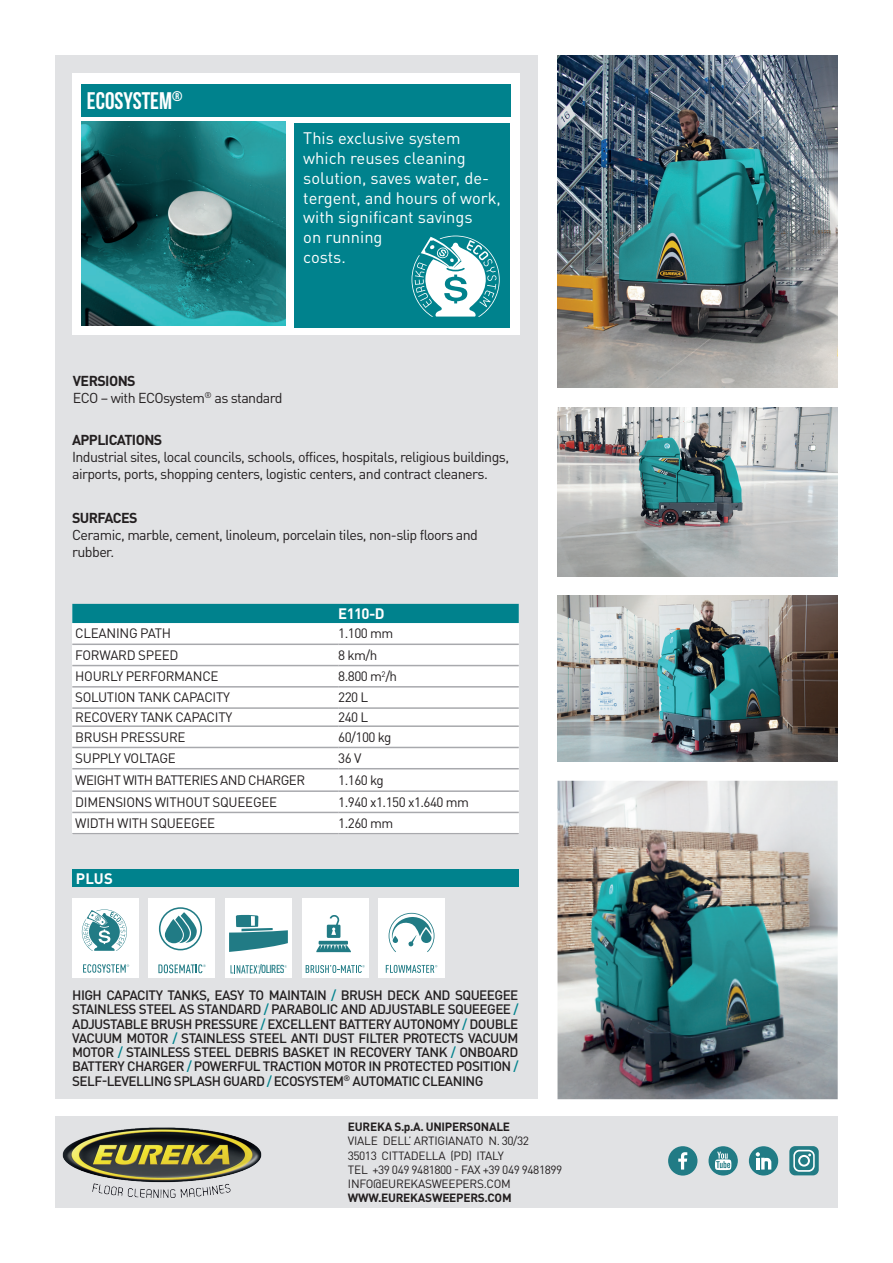
<style>
.page{position:relative;width:893px;height:1263px;background:#fff}
.page>*{position:absolute;margin:0;border:0;box-sizing:border-box;transform-origin:0 0}
.t1{font:700 24px "Bebas Neue";color:#fff}
.t2{font:16.5px/19.8px "DIN Pro";color:#fff}
.t3{font:700 15px "DIN Pro";letter-spacing:-.025em;color:#fff}
.t4{font:14.25px/17.1px "DIN Pro";letter-spacing:-.04em;color:#231f20}
.t5{font:700 14.25px "DIN Pro";letter-spacing:-.04em;color:#231f20}
.t6{font:500 13.5px/14.2px "DIN Pro";letter-spacing:-.04em;color:#231f20;text-align:justify}
.t7{font:13.5px "DIN Pro";letter-spacing:-.02em;color:#231f20}
.t8{font:13.5px "DIN Pro";letter-spacing:-.04em;color:#231f20}
.t9{font:11.85px/14.2px "DIN Pro";letter-spacing:-.02em;color:#231f20}
.t10{font:700 11.85px "DIN Pro";letter-spacing:-.02em;color:#231f20}
.t11{font:500 11.4px "DIN Cond";letter-spacing:-.045em;color:#217b85}
.s1{font-weight:700}
.s2{color:#00828d}
</style>
<div class="page">
<div style="left:55px;top:1116px;width:783px;height:92px;background:#e1e2e4"></div>
<div style="left:55px;top:55px;width:483px;height:1044px;background:#e1e2e4"></div>
<div style="left:72px;top:73px;width:448px;height:262px;background:#fff"></div>
<img style="left:81px;top:121px;width:204px;height:204px">
<img style="left:557px;top:55px;width:281px;height:333px">
<img style="left:557px;top:781px;width:281px;height:318px">
<img style="left:557px;top:407px;width:281px;height:169px">
<img style="left:557px;top:595px;width:281px;height:167px">
<div style="left:72px;top:898px;width:67px;height:80px;background:#fff"></div>
<svg style="left:82px;top:909px;width:45px;height:42px"></svg>
<svg style="left:83px;top:964px;width:46px;height:9px"></svg>
<div style="left:72px;top:870px;width:447px;height:17px;background:#00828d"></div>
<div style="left:225px;top:898px;width:67px;height:80px;background:#fff"></div>
<svg style="left:230px;top:965px;width:30px;height:8px"></svg>
<svg style="left:229px;top:914px;width:59px;height:38px"></svg>
<div style="left:149px;top:898px;width:66px;height:80px;background:#fff"></div>
<svg style="left:158px;top:964px;width:48px;height:9px"></svg>
<svg style="left:159px;top:907px;width:43px;height:43px"></svg>
<div style="left:302px;top:898px;width:66px;height:80px;background:#fff"></div>
<svg style="left:306px;top:965px;width:59px;height:8px"></svg>
<svg style="left:316px;top:945px;width:35px;height:7px"></svg>
<hr style="left:319px;top:941px;width:29px;height:3px;background:#217b85">
<svg style="left:327px;top:915px;width:13px;height:23px"></svg>
<div style="left:378px;top:898px;width:67px;height:80px;background:#fff"></div>
<svg style="left:386px;top:965px;width:51px;height:8px"></svg>
<svg style="left:389px;top:913px;width:45px;height:39px"></svg>
<svg style="left:421px;top:929px;width:10px;height:14px"></svg>
<img style="left:62px;top:1127px;width:200px;height:71px">
<div style="left:749px;top:1146px;width:29px;height:29px;background:#217b85;border-radius:50%"></div>
<svg style="left:756px;top:1152px;width:15px;height:17px"></svg>
<div style="left:668px;top:1146px;width:29px;height:29px;background:#217b85;border-radius:50%"></div>
<svg style="left:678px;top:1152px;width:9px;height:17px"></svg>
<div style="left:708px;top:1146px;width:30px;height:29px;background:#217b85;border-radius:50%"></div>
<svg style="left:715px;top:1152px;width:16px;height:18px"></svg>
<div style="left:789px;top:1146px;width:30px;height:29px;background:#227c85;border-radius:6px"></div>
<svg style="left:793px;top:1150px;width:22px;height:22px"></svg>
<svg style="left:795px;top:1151px;width:18px;height:19px"></svg>
<svg style="left:798px;top:1155px;width:12px;height:11px"></svg>
<div style="left:800px;top:1157px;width:8px;height:7px;background:#227c85;border-radius:50%"></div>
<div style="left:81px;top:84px;width:429px;height:33px;background:#00828d"></div>
<div style="left:294px;top:123px;width:216px;height:204px;background:#00828d"></div>
<svg style="left:412px;top:236px;width:88px;height:81px"></svg>
<div style="left:72px;top:604px;width:447px;height:230px;background:#fff"></div>
<div style="left:72px;top:604px;width:447px;height:19px;background:#00828d"></div>
<hr style="left:72px;top:643px;width:266px;height:2px;background:#a8a9ad">
<hr style="left:338px;top:643px;width:181px;height:2px;background:#a8a9ad">
<hr style="left:72px;top:665px;width:266px;height:1px;background:#a8a9ad">
<hr style="left:338px;top:665px;width:181px;height:1px;background:#a8a9ad">
<hr style="left:72px;top:686px;width:266px;height:1px;background:#a8a9ad">
<hr style="left:338px;top:686px;width:181px;height:1px;background:#a8a9ad">
<hr style="left:72px;top:707px;width:266px;height:2px;background:#a8a9ad">
<hr style="left:338px;top:707px;width:181px;height:2px;background:#a8a9ad">
<hr style="left:72px;top:725px;width:266px;height:2px;background:#a8a9ad">
<hr style="left:338px;top:725px;width:181px;height:2px;background:#a8a9ad">
<hr style="left:72px;top:747px;width:266px;height:1px;background:#a8a9ad">
<hr style="left:338px;top:747px;width:181px;height:1px;background:#a8a9ad">
<hr style="left:72px;top:768px;width:266px;height:1px;background:#a8a9ad">
<hr style="left:338px;top:768px;width:181px;height:1px;background:#a8a9ad">
<hr style="left:72px;top:790px;width:266px;height:2px;background:#a8a9ad">
<hr style="left:338px;top:790px;width:181px;height:2px;background:#a8a9ad">
<hr style="left:72px;top:812px;width:266px;height:1px;background:#a8a9ad">
<hr style="left:338px;top:812px;width:181px;height:1px;background:#a8a9ad">
<hr style="left:72px;top:833px;width:266px;height:1px;background:#a8a9ad">
<hr style="left:338px;top:833px;width:181px;height:1px;background:#a8a9ad">
<h1 class="t1" style="left:87px;top:88px;width:97px">ECOSYSTEM<sup>®</sup></h1>
<p class="t2" style="left:303px;top:127px;width:199px">This exclusive system which reuses cleaning solution, saves water, de&shy;tergent, and hours of work, with significant savings<br>on running<br>costs.</p>
<p class="t4" style="left:73px;top:371px;width:211px"><span class="s1">VERSIONS<br></span>ECO – with ECOsystem<sup>®</sup> as standard</p>
<p class="t5" style="left:72px;top:427px;width:92px">APPLICATIONS</p>
<p class="t4" style="left:72px;top:447px;width:439px">Industrial sites, local councils, schools, offices, hospitals, religious buildings, airports, ports, shopping centers, logistic centers, and contract cleaners.</p>
<p class="t5" style="left:72px;top:506px;width:67px">SURFACES</p>
<p class="t4" style="left:72px;top:525px;width:407px">Ceramic, marble, cement, linoleum, porcelain tiles, non-slip floors and rubber.</p>
<p class="t3" style="left:338px;top:601px;width:48px">E110-D</p>
<p class="t7" style="left:75px;top:623px;width:97px">CLEANING PATH</p>
<p class="t7" style="left:338px;top:623px;width:57px">1.100 mm</p>
<p class="t7" style="left:75px;top:644px;width:105px">FORWARD SPEED</p>
<p class="t7" style="left:338px;top:644px;width:41px">8 km/h</p>
<p class="t7" style="left:75px;top:665px;width:145px">HOURLY PERFORMANCE</p>
<p class="t7" style="left:338px;top:665px;width:60px">8.800 m<sup>2</sup>/h</p>
<p class="t7" style="left:75px;top:687px;width:156px">SOLUTION TANK CAPACITY</p>
<p class="t7" style="left:338px;top:687px;width:32px">220 L</p>
<p class="t7" style="left:75px;top:706px;width:159px">RECOVERY TANK CAPACITY</p>
<p class="t7" style="left:338px;top:706px;width:32px">240 L</p>
<p class="t7" style="left:75px;top:726px;width:112px">BRUSH PRESSURE</p>
<p class="t7" style="left:338px;top:726px;width:55px">60/100 kg</p>
<p class="t7" style="left:75px;top:747px;width:102px">SUPPLY VOLTAGE</p>
<p class="t7" style="left:338px;top:747px;width:25px">36 V</p>
<p class="t8" style="left:75px;top:769px;width:231px">WEIGHT WITH BATTERIES AND CHARGER</p>
<p class="t7" style="left:338px;top:769px;width:47px">1.160 kg</p>
<p class="t7" style="left:75px;top:791px;width:203px">DIMENSIONS WITHOUT SQUEEGEE</p>
<p class="t8" style="left:338px;top:791px;width:132px">1.940 x1.150 x1.640 mm</p>
<p class="t7" style="left:75px;top:812px;width:142px">WIDTH WITH SQUEEGEE</p>
<p class="t7" style="left:338px;top:812px;width:57px">1.260 mm</p>
<p class="t3" style="left:76px;top:866px;width:38px">PLUS</p>
<p class="t11" style="left:259px;top:962px;width:27px">/OLIRES</p>
<p class="t6" style="left:72px;top:986px;width:448px">HIGH CAPACITY TANKS, EASY TO MAINTAIN <span class="s2">/</span> BRUSH DECK AND SQUEEGEE STAINLESS STEEL AS STANDARD <span class="s2">/</span> PARABOLIC AND ADJUSTABLE SQUEEGEE <span class="s2">/ </span>ADJUSTABLE BRUSH PRESSURE <span class="s2">/</span> EXCELLENT BATTERY AUTONOMY <span class="s2">/</span> DOUBLE VACUUM MOTOR <span class="s2">/</span> STAINLESS STEEL ANTI DUST FILTER PROTECTS VACUUM MOTOR <span class="s2">/</span> STAINLESS STEEL DEBRIS BASKET IN RECOVERY TANK <span class="s2">/</span> ONBOARD BATTERY CHARGER <span class="s2">/</span> POWERFUL TRACTION MOTOR IN PROTECTED POSITION <span class="s2">/ </span>SELF-LEVELLING SPLASH GUARD <span class="s2">/</span> ECOSYSTEM<sup>®</sup> AUTOMATIC CLEANING</p>
<p class="t10" style="left:348px;top:1117px;width:164px">EUREKA S.p.A. UNIPERSONALE</p>
<p class="t9" style="left:348px;top:1133px;width:216px">VIALE DELL’ ARTIGIANATO N. 30/32<br>35013 CITTADELLA (PD) ITALY<br>TEL +39 049 9481800 - FAX +39 049 9481899<br>INFO@EUREKASWEEPERS.COM</p>
<p class="t10" style="left:348px;top:1188px;width:165px">WWW.EUREKASWEEPERS.COM</p>
</div>
